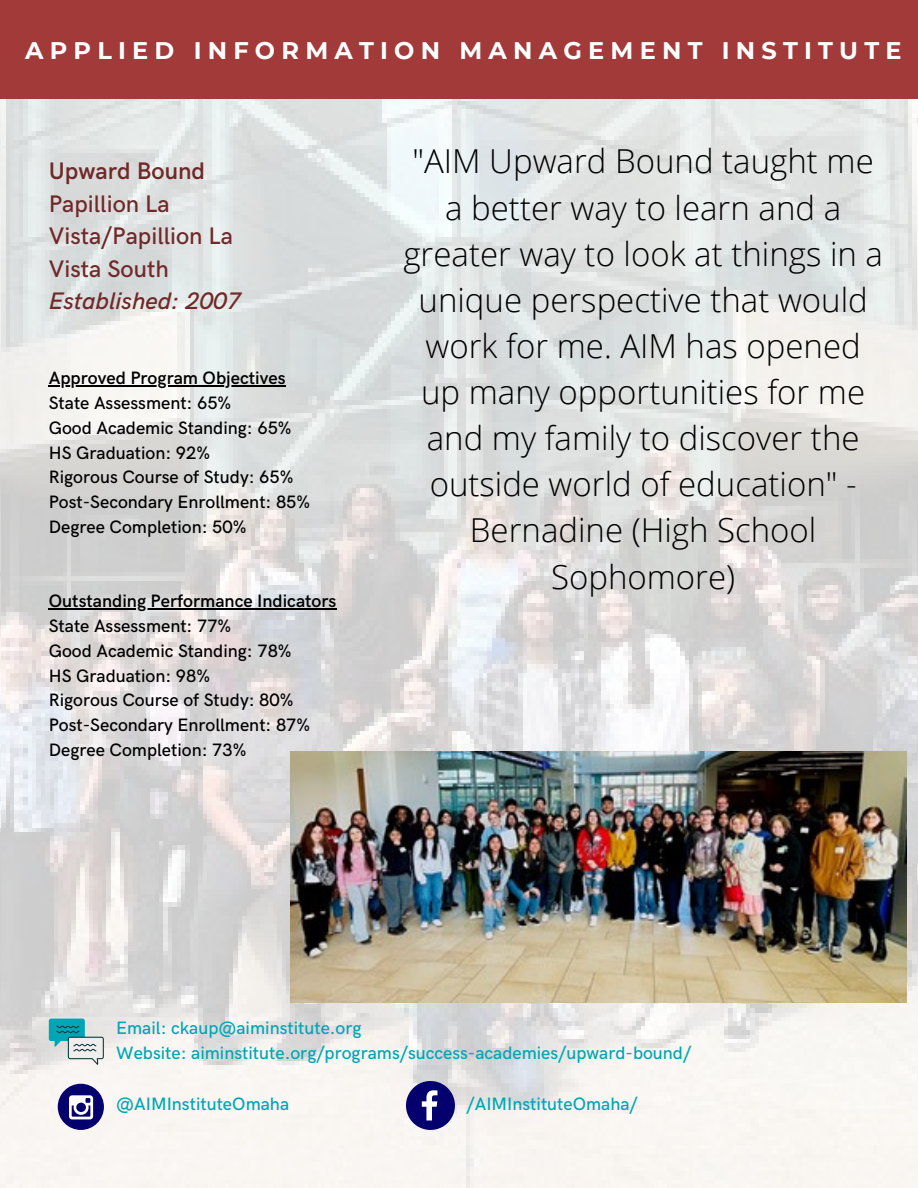
<style>
.page{position:relative;width:918px;height:1188px;background:#fff}
.page>*{position:absolute;margin:0;border:0;box-sizing:border-box;transform-origin:0 0}
.t1{font:300 33px/46.2px "Open Sans";color:#000;text-align:center}
.t2{font:500 24px/32.7px "HK Grotesk";color:#702828}
.t3{font:700 24px "Montserrat";letter-spacing:.26em;color:#fff}
.t4{font:italic 500 24px "HK Grotesk";color:#702828}
.t5{font:600 24px "HK Grotesk";color:#702828}
.t6{font:500 18px/24.8px "HK Grotesk";color:#000}
.t7{font:500 18px/24.8px "HK Grotesk";color:#00a6b6}
.t8{font:600 18px "HK Grotesk";color:#000}
</style>
<div class="page">
<img style="left:0;top:99px;width:918px;height:1089px">
<div style="left:0;top:0;width:918px;height:99px;background:#a23a3a"></div>
<svg style="left:49px;top:1019px;width:55px;height:46px;background:#96c6c9"></svg>
<svg style="left:406px;top:1081px;width:49px;height:49px"></svg>
<div style="left:58px;top:1084px;width:46px;height:46px;background:#04006d;border-radius:50%"></div>
<svg style="left:69px;top:1095px;width:24px;height:24px"></svg>
<img style="left:291px;top:752px;width:615px;height:251px">
<hr style="left:49px;top:385px;width:237px;height:2px;background:#000">
<hr style="left:49px;top:608px;width:288px;height:2px;background:#000">
<h2 class="t3" style="left:25px;top:35px;width:878px">APPLIED INFORMATION MANAGEMENT INSTITUTE</h2>
<h2 class="t5" style="left:49px;top:157px;width:158px">Upward Bound</h2>
<h2 class="t2" style="left:49px;top:188px;width:186px">Papillion La<br>Vista/Papillion La<br>Vista South</h2>
<h2 class="t4" style="left:49px;top:288px;width:194px">Established: 2007</h2>
<p class="t8" style="left:49px;top:368px;width:238px">Approved Program Objectives</p>
<p class="t6" style="left:49px;top:391px;width:263px">State Assessment: 65%<br>Good Academic Standing: 65%<br>HS Graduation: 92%<br>Rigorous Course of Study: 65%<br>Post-Secondary Enrollment: 85%<br>Degree Completion: 50%</p>
<p class="t8" style="left:49px;top:591px;width:289px">Outstanding Performance Indicators</p>
<p class="t6" style="left:49px;top:614px;width:263px">State Assessment: 77%<br>Good Academic Standing: 78%<br>HS Graduation: 98%<br>Rigorous Course of Study: 80%<br>Post-Secondary Enrollment: 87%<br>Degree Completion: 73%</p>
<p class="t1" style="left:403px;top:138px;width:481px">"AIM Upward Bound taught me a better way to learn and a greater way to look at things in a unique perspective that would work for me. AIM has opened up many opportunities for me and my family to discover the outside world of education" -<br>Bernadine (High School<br>Sophomore)</p>
<p class="t7" style="left:116px;top:1016px;width:576px">Email: ckaup@aiminstitute.org<br>Website: aiminstitute.org/programs/success-academies/upward-bound/</p>
<p class="t7" style="left:116px;top:1092px;width:174px">@AIMInstituteOmaha</p>
<p class="t7" style="left:467px;top:1092px;width:173px">/AIMInstituteOmaha/</p>
</div>
